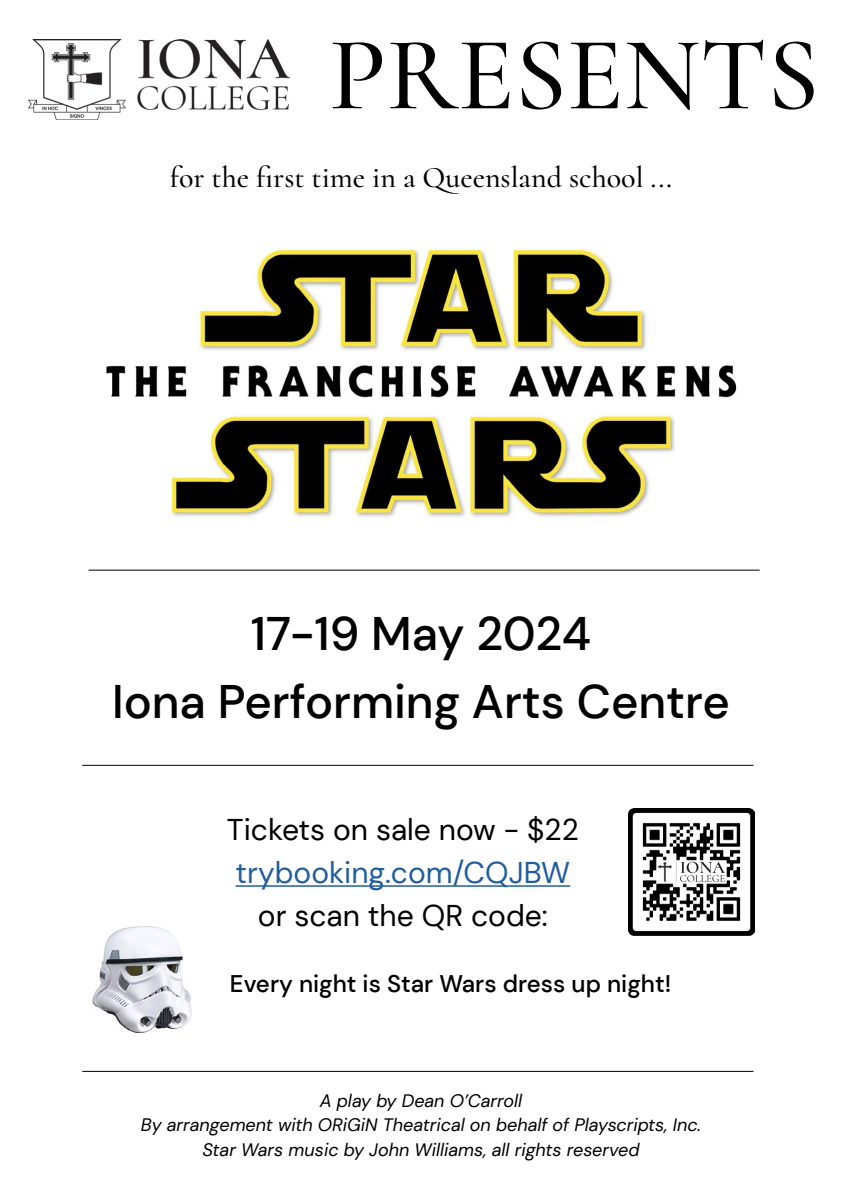
<style>
.page{position:relative;width:842px;height:1191px;background:#fff}
.page>*{position:absolute;margin:0;border:0;box-sizing:border-box;transform-origin:0 0}
.t1{font:500 47px/67.7px "DM Sans";color:#000;text-align:center}
.t2{font:300 30px "Cormorant";color:#000}
.t3{font:30px "DM Sans";color:#000}
.t4{font:30px "DM Sans";color:#215e9e}
.t5{font:500 24px "DM Sans";color:#000}
.t6{font:italic 18px/24.4px "DM Sans";color:#000;text-align:center}
</style>
<div class="page">
<img style="left:106px;top:246px;width:631px;height:272px">
<img style="left:28px;top:40px;width:262px;height:80px">
<svg style="left:333px;top:40px;width:481px;height:70px"></svg>
<hr style="left:236px;top:885px;width:334px;height:1px;background:#215e9e">
<img style="left:628px;top:808px;width:127px;height:128px">
<img style="left:92px;top:926px;width:100px;height:107px">
<hr style="left:82px;top:765px;width:671px;height:1px;background:#000">
<hr style="left:82px;top:1070px;width:671px;height:1px;background:#000">
<hr style="left:88px;top:569px;width:672px;height:1px;background:#000">
<h2 class="t2" style="left:170px;top:159px;width:504px">for the first time in a Queensland school ...</h2>
<h1 class="t1" style="left:112px;top:599px;width:619px">17-19 May 2024<br>Iona Performing Arts Centre</h1>
<h2 class="t3" style="left:227px;top:811px;width:353px">Tickets on sale now - $22</h2>
<h2 class="t4" style="left:236px;top:854px;width:336px">trybooking.com/CQJBW</h2>
<h2 class="t3" style="left:258px;top:897px;width:291px">or scan the QR code:</h2>
<h3 class="t5" style="left:230px;top:969px;width:443px">Every night is Star Wars dress up night!</h3>
<p class="t6" style="left:141px;top:1088px;width:562px">A play by Dean O’Carroll<br>By arrangement with ORiGiN Theatrical on behalf of Playscripts, Inc.<br>Star Wars music by John Williams, all rights reserved</p>
</div>
